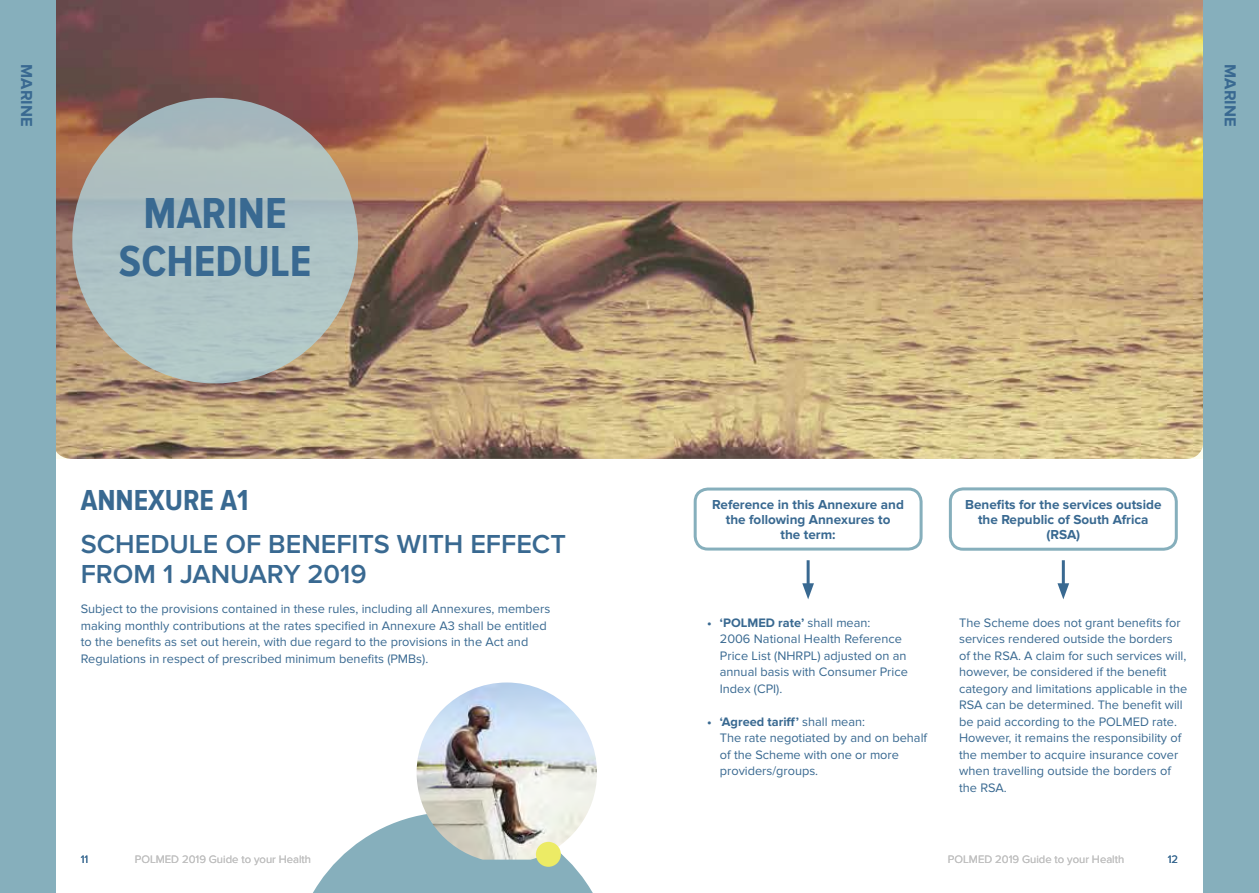
<style>
.page{position:relative;width:1259px;height:893px;background:#fff}
.page>*{position:absolute;margin:0;border:0;box-sizing:border-box;transform-origin:0 0}
.t1{font:700 45px/48px "Proxima Nova Cond";color:#396991;text-align:center}
.t2{font:700 30px "Proxima Nova Cond";color:#396991}
.t3{font:600 27px/30px "Proxima Nova";color:#396991}
.t4{font:700 16.5px "Proxima Nova";letter-spacing:.01em;color:#396991}
.t5{font:700 13.5px/15px "Proxima Nova";color:#396991;text-align:center}
.t6{font:12.75px/16.5px "Proxima Nova";color:#396991}
.t7{font:11.25px "Proxima Nova";color:#c0c0c0}
.t8{font:11.25px "Proxima Nova";color:#396991}
.s1{font-weight:700}
</style>
<div class="page">
<img style="left:55px;top:0;width:1148px;height:459px">
<svg style="left:313px;top:816px;width:280px;height:77px"></svg>
<img style="left:416px;top:682px;width:181px;height:178px">
<div style="left:536px;top:842px;width:25px;height:25px;background:#eceb65;border-radius:50%"></div>
<div style="left:72px;top:98px;width:286px;height:285px;background:#aec2c4;border-radius:50%"></div>
<div style="left:693px;top:488px;width:229px;height:63px;border:3px solid #86afbc;border-radius:13px"></div>
<div style="left:949px;top:487px;width:228px;height:64px;border:3px solid #86afbc;border-radius:13px"></div>
<hr style="left:806px;top:560px;width:3px;height:29px;background:#396991">
<svg style="left:802px;top:583px;width:12px;height:16px"></svg>
<hr style="left:1061px;top:560px;width:3px;height:29px;background:#396991">
<svg style="left:1057px;top:583px;width:12px;height:16px"></svg>
<div style="left:1203px;top:0;width:56px;height:893px;background:#86afbc"></div>
<div style="left:0;top:0;width:55px;height:893px;background:#86afbc"></div>
<p class="t4" style="left:36px;top:64px;width:64px;rotate:90deg">MARINE</p>
<p class="t4" style="left:1239px;top:64px;width:64px;rotate:90deg">MARINE</p>
<h1 class="t1" style="left:119px;top:191px;width:194px">MARINE<br>SCHEDULE</h1>
<h2 class="t2" style="left:81px;top:484px;width:169px">ANNEXURE A1</h2>
<h3 class="t3" style="left:81px;top:529px;width:486px">SCHEDULE OF BENEFITS WITH EFFECT<br>FROM 1 JANUARY 2019</h3>
<p class="t6" style="left:81px;top:601px;width:471px">Subject to the provisions contained in these rules, including all Annexures, members making monthly contributions at the rates specified in Annexure A3 shall be entitled to the benefits as set out herein, with due regard to the provisions in the Act and Regulations in respect of prescribed minimum benefits (PMBs).</p>
<p class="t5" style="left:712px;top:498px;width:193px">Reference in this Annexure and the following Annexures to<br>the term:</p>
<p class="t5" style="left:965px;top:498px;width:198px">Benefits for the services outside the Republic of South Africa (RSA)</p>
<p class="t6" style="left:720px;top:614px;width:189px;text-indent:-13px"><span class="s1">• ‘POLMED rate’</span> shall mean:<br>2006 National Health Reference<br>Price List (NHRPL) adjusted on an annual basis with Consumer Price<br>Index (CPI).</p>
<p class="t6" style="left:720px;top:713px;width:209px;text-indent:-13px"><span class="s1">• ‘Agreed tariff’</span> shall mean:<br>The rate negotiated by and on behalf of the Scheme with one or more providers/groups.</p>
<p class="t6" style="left:959px;top:614px;width:230px">The Scheme does not grant benefits for services rendered outside the borders<br>of the RSA. A claim for such services will, however, be considered if the benefit category and limitations applicable in the RSA can be determined. The benefit will be paid according to the POLMED rate.<br>However, it remains the responsibility of the member to acquire insurance cover when travelling outside the borders of the RSA.</p>
<p class="t8" style="left:81px;top:853px;width:9px">11</p>
<p class="t7" style="left:135px;top:853px;width:178px">POLMED 2019 Guide to your Health</p>
<p class="t7" style="left:948px;top:853px;width:178px">POLMED 2019 Guide to your Health</p>
<p class="t8" style="left:1167px;top:853px;width:12px">12</p>
</div>
